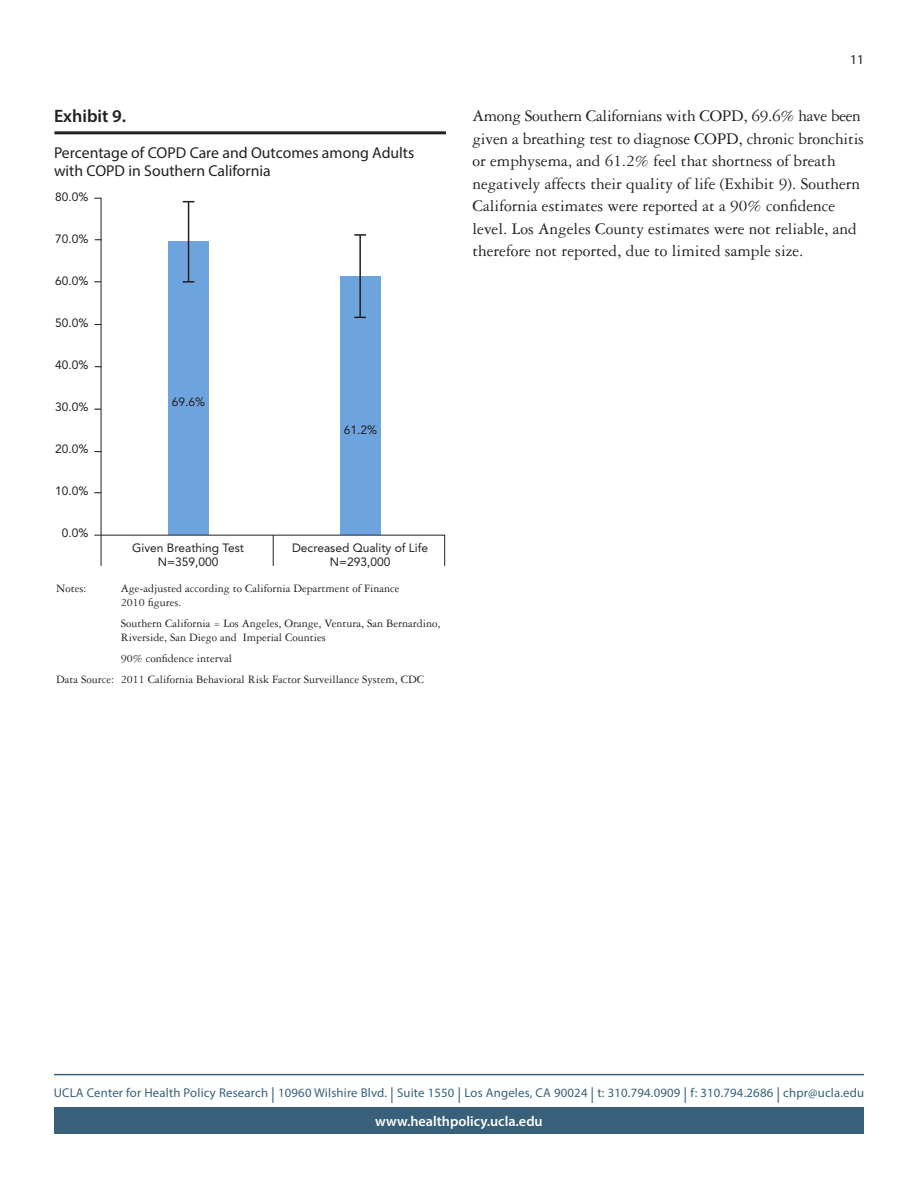
<style>
.page{position:relative;width:918px;height:1188px;background:#fff}
.page>*{position:absolute;margin:0;border:0;box-sizing:border-box;transform-origin:0 0}
.t1{font:600 18px "Myriad Pro";color:#231f20}
.Text{font:17.25px/22.5px "Garamond Three";color:#231f20}
.Exhibit_Title{font:15.75px "Myriad Pro";color:#231f20}
.t2{font:600 14.25px "Myriad Pro";color:#fff}
.t3{font:13.5px "Myriad Pro";color:#231f20}
.t4{font:12.75px "Myriad Pro";letter-spacing:.015em;color:#38607a}
.Exhibit_Notes{font:12px/14.2px "Garamond Three";color:#231f20}
.t5{font:12px/13.5px "Avenir";color:#231f20;text-align:center}
.s1{font-size:15.75px}
</style>
<div class="page">
<div style="left:54px;top:1107px;width:810px;height:27px;background:#38607a"></div>
<hr style="left:54px;top:1074px;width:810px;height:1px;background:#38607a">
<svg style="left:94px;top:197px;width:351px;height:369px"></svg>
<hr style="left:273px;top:535px;width:1px;height:31px;background:#231f20">
<hr style="left:54px;top:131px;width:392px;height:3px;background:#231f20">
<p class="t1" style="left:54px;top:104px;width:74px">Exhibit 9.</p>
<p class="Exhibit_Title" style="left:54px;top:143px;width:362px">Percentage of COPD Care and Outcomes among Adults</p>
<p class="Exhibit_Title" style="left:54px;top:161px;width:218px">with COPD in Southern California</p>
<p class="t5" style="left:55px;top:190px;width:35px">80.0%</p>
<p class="t5" style="left:55px;top:232px;width:35px">70.0%</p>
<p class="t5" style="left:55px;top:274px;width:35px">60.0%</p>
<p class="t5" style="left:55px;top:316px;width:35px">50.0%</p>
<p class="t5" style="left:55px;top:358px;width:35px">40.0%</p>
<p class="t5" style="left:55px;top:400px;width:35px">30.0%</p>
<p class="t5" style="left:55px;top:442px;width:35px">20.0%</p>
<p class="t5" style="left:55px;top:484px;width:35px">10.0%</p>
<p class="t5" style="left:62px;top:526px;width:28px">0.0%</p>
<p class="t5" style="left:172px;top:395px;width:35px">69.6%</p>
<p class="t5" style="left:132px;top:541px;width:113px">Given Breathing Test<br>N=359,000</p>
<p class="t5" style="left:344px;top:423px;width:35px">61.2%</p>
<p class="t5" style="left:292px;top:541px;width:138px">Decreased Quality of Life<br>N=293,000</p>
<p class="Exhibit_Notes" style="left:56px;top:581px;width:32px">Notes:</p>
<p class="Exhibit_Notes" style="left:121px;top:581px;width:280px">Age-adjusted according to California Department of Finance<br>2010 figures.</p>
<p class="Exhibit_Notes" style="left:121px;top:616px;width:321px">Southern California = Los Angeles, Orange, Ventura, San Bernardino,<br>Riverside, San Diego and Imperial Counties</p>
<p class="Exhibit_Notes" style="left:121px;top:651px;width:113px">90% confidence interval</p>
<p class="Exhibit_Notes" style="left:56px;top:672px;width:369px">Data Source: 2011 California Behavioral Risk Factor Surveillance System, CDC</p>
<p class="t3" style="left:850px;top:51px;width:15px">11</p>
<p class="Text" style="left:472px;top:105px;width:393px">Among Southern Californians with COPD, 69.6% have been given a breathing test to diagnose COPD, chronic bronchitis or emphysema, and 61.2% feel that shortness of breath negatively affects their quality of life (Exhibit 9). Southern California estimates were reported at a 90% confidence level. Los Angeles County estimates were not reliable, and therefore not reported, due to limited sample size.</p>
<p class="t4" style="left:54px;top:1085px;width:812px">UCLA Center for Health Policy Research <span class="s1">|</span> 10960 Wilshire Blvd. <span class="s1">|</span> Suite 1550 <span class="s1">|</span> Los Angeles, CA 90024 <span class="s1">|</span> t: 310.794.0909 <span class="s1">|</span> f: 310.794.2686 <span class="s1">|</span> chpr@ucla.edu</p>
<p class="t2" style="left:375px;top:1112px;width:169px">www.healthpolicy.ucla.edu</p>
</div>
